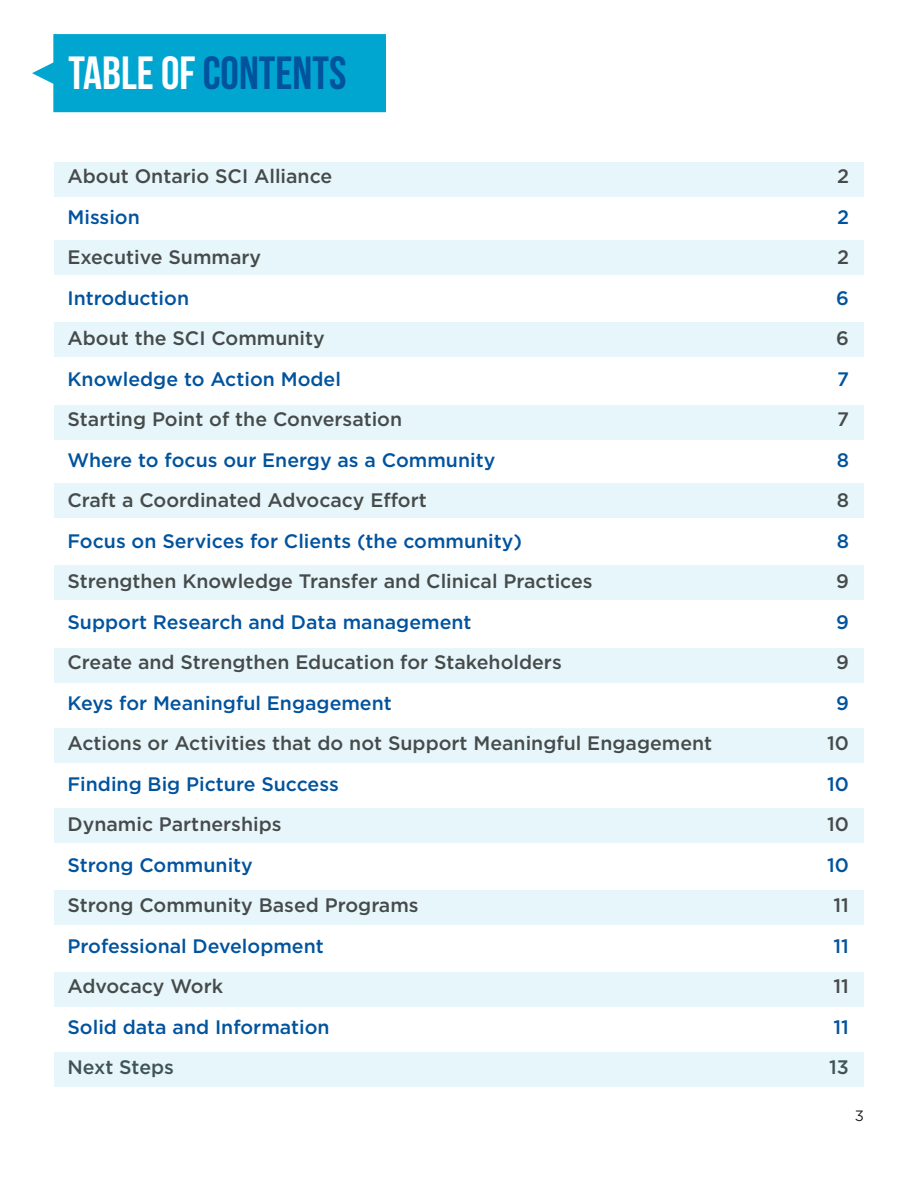
<style>
.page{position:relative;width:918px;height:1188px;background:#fff}
.page>*{position:absolute;margin:0;border:0;box-sizing:border-box;transform-origin:0 0}
.t1{font:700 46.5px "Bebas Neue";color:#01539e}
.t2{font:500 19.5px "Gotham";color:#464a4b}
.t3{font:500 19.5px "Gotham";color:#01539e}
.t4{font:15px "Gotham";color:#231f20}
.s1{color:#fff}
</style>
<div class="page">
<svg style="left:32px;top:34px;width:354px;height:78px;background:#0fabd2"></svg>
<div style="left:54px;top:972px;width:810px;height:34px;background:#e6f6fa"></div>
<div style="left:54px;top:162px;width:810px;height:35px;background:#e6f6fa"></div>
<div style="left:54px;top:728px;width:810px;height:35px;background:#e6f6fa"></div>
<div style="left:54px;top:648px;width:810px;height:35px;background:#e6f6fa"></div>
<div style="left:54px;top:565px;width:810px;height:35px;background:#e6f6fa"></div>
<div style="left:54px;top:483px;width:810px;height:34px;background:#e6f6fa"></div>
<div style="left:54px;top:405px;width:810px;height:35px;background:#e6f6fa"></div>
<div style="left:54px;top:322px;width:810px;height:35px;background:#e6f6fa"></div>
<div style="left:54px;top:240px;width:810px;height:34px;background:#e6f6fa"></div>
<div style="left:54px;top:890px;width:810px;height:35px;background:#e6f6fa"></div>
<div style="left:54px;top:808px;width:810px;height:35px;background:#e6f6fa"></div>
<div style="left:54px;top:1052px;width:810px;height:34px;background:#e6f6fa"></div>
<h1 class="t1" style="left:68px;top:47px;width:279px"><span class="s1">TABLE OF</span> CONTENTS</h1>
<p class="t2" style="left:68px;top:164px;width:266px">About Ontario SCI Alliance</p>
<p class="t2" style="left:837px;top:164px;width:13px">2</p>
<p class="t3" style="left:68px;top:204px;width:74px">Mission</p>
<p class="t3" style="left:837px;top:204px;width:13px">2</p>
<p class="t2" style="left:68px;top:245px;width:195px">Executive Summary</p>
<p class="t2" style="left:837px;top:245px;width:13px">2</p>
<p class="t3" style="left:68px;top:285px;width:123px">Introduction</p>
<p class="t3" style="left:836px;top:285px;width:14px">6</p>
<p class="t2" style="left:68px;top:326px;width:259px">About the SCI Community</p>
<p class="t2" style="left:836px;top:326px;width:14px">6</p>
<p class="t3" style="left:68px;top:366px;width:275px">Knowledge to Action Model</p>
<p class="t3" style="left:837px;top:366px;width:13px">7</p>
<p class="t2" style="left:68px;top:407px;width:336px">Starting Point of the Conversation</p>
<p class="t2" style="left:837px;top:407px;width:13px">7</p>
<p class="t3" style="left:68px;top:447px;width:429px">Where to focus our Energy as a Community</p>
<p class="t3" style="left:837px;top:447px;width:14px">8</p>
<p class="t2" style="left:68px;top:488px;width:361px">Craft a Coordinated Advocacy Effort</p>
<p class="t2" style="left:837px;top:488px;width:14px">8</p>
<p class="t3" style="left:68px;top:528px;width:456px">Focus on Services for Clients (the community)</p>
<p class="t3" style="left:837px;top:528px;width:14px">8</p>
<p class="t2" style="left:68px;top:569px;width:527px">Strengthen Knowledge Transfer and Clinical Practices</p>
<p class="t2" style="left:836px;top:569px;width:14px">9</p>
<p class="t3" style="left:68px;top:609px;width:406px">Support Research and Data management</p>
<p class="t3" style="left:836px;top:609px;width:14px">9</p>
<p class="t2" style="left:68px;top:650px;width:496px">Create and Strengthen Education for Stakeholders</p>
<p class="t2" style="left:836px;top:650px;width:14px">9</p>
<p class="t3" style="left:68px;top:690px;width:326px">Keys for Meaningful Engagement</p>
<p class="t3" style="left:836px;top:690px;width:14px">9</p>
<p class="t2" style="left:68px;top:731px;width:646px">Actions or Activities that do not Support Meaningful Engagement</p>
<p class="t2" style="left:827px;top:731px;width:23px">10</p>
<p class="t3" style="left:68px;top:771px;width:273px">Finding Big Picture Success</p>
<p class="t3" style="left:827px;top:771px;width:23px">10</p>
<p class="t2" style="left:68px;top:812px;width:216px">Dynamic Partnerships</p>
<p class="t2" style="left:827px;top:812px;width:23px">10</p>
<p class="t3" style="left:68px;top:852px;width:187px">Strong Community</p>
<p class="t3" style="left:827px;top:852px;width:23px">10</p>
<p class="t2" style="left:68px;top:893px;width:353px">Strong Community Based Programs</p>
<p class="t2" style="left:834px;top:893px;width:17px">11</p>
<p class="t3" style="left:68px;top:933px;width:258px">Professional Development</p>
<p class="t3" style="left:834px;top:933px;width:17px">11</p>
<p class="t2" style="left:68px;top:974px;width:157px">Advocacy Work</p>
<p class="t2" style="left:834px;top:974px;width:17px">11</p>
<p class="t3" style="left:68px;top:1014px;width:264px">Solid data and Information</p>
<p class="t3" style="left:834px;top:1014px;width:17px">11</p>
<p class="t2" style="left:68px;top:1055px;width:108px">Next Steps</p>
<p class="t2" style="left:829px;top:1055px;width:21px">13</p>
<p class="t4" style="left:855px;top:1106px;width:11px">3</p>
</div>
